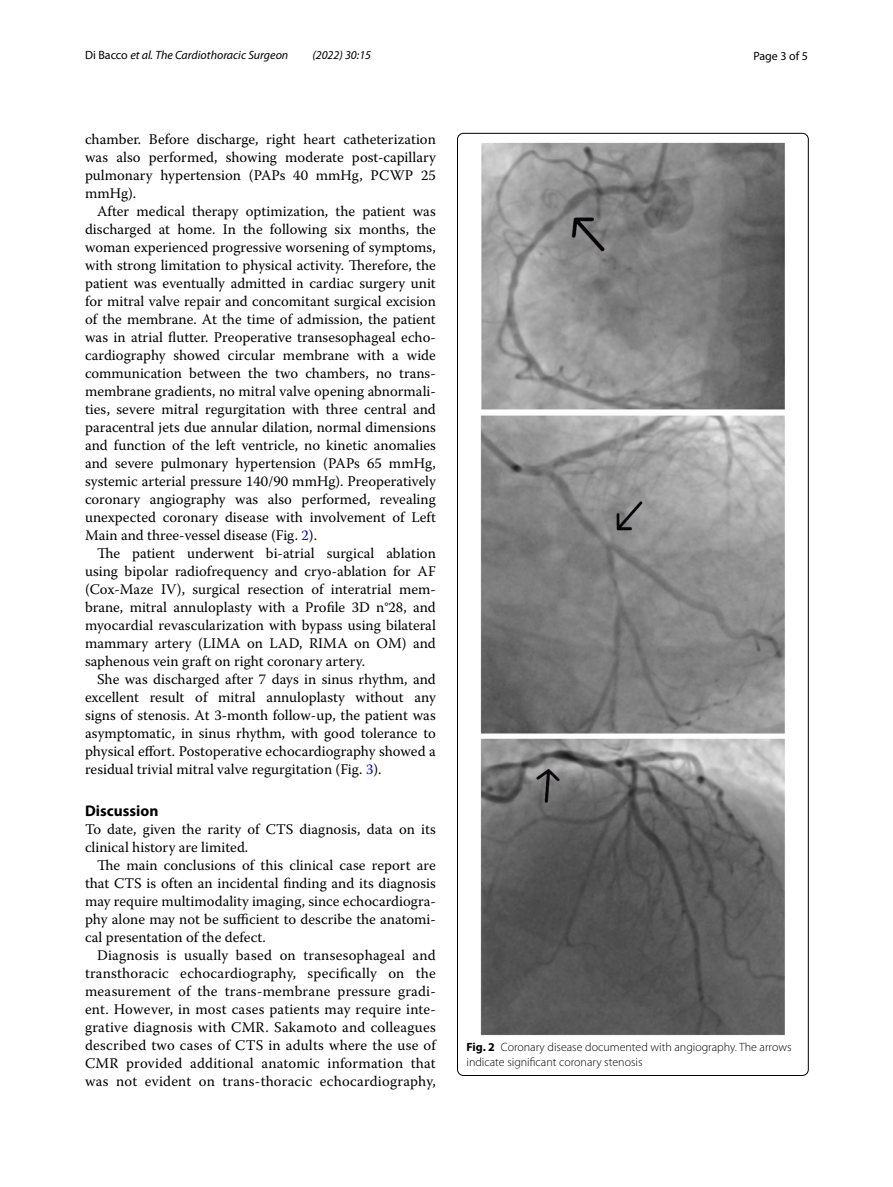
<style>
.page{position:relative;width:893px;height:1187px;background:#fff}
.page>*{position:absolute;margin:0;border:0;box-sizing:border-box;transform-origin:0 0}
.t1{font:700 15.45px "Myriad Pro";color:#000}
.t2{font:14.7px/18px "Warnock Pro";color:#000;text-align:justify}
.t3{font:300 12px/15px "Myriad Pro";color:#000}
.t4{font:italic 12px "Myriad Pro";color:#000}
.t5{font:12px "Myriad Pro";color:#000}
.s1{font-style:normal}
.s2{color:#00f}
.s3{font-weight:700}
</style>
<div class="page">
<img style="left:480px;top:142px;width:305px;height:893px">
<p class="t4" style="left:85px;top:48px;width:205px"><span class="s1">Di Bacco</span> et al. The Cardiothoracic Surgeon</p>
<p class="t4" style="left:312px;top:48px;width:60px">(2022) 30:15</p>
<p class="t5" style="left:753px;top:48px;width:56px">Page 3 of 5</p>
<p class="t2" style="left:85px;top:130px;width:352px">chamber. Before discharge, right heart catheterization was also performed, showing moderate post-capillary pulmonary hypertension (PAPs 40 mmHg, PCWP 25 mmHg).</p>
<p class="t2" style="left:85px;top:202px;width:352px;text-indent:12px">After medical therapy optimization, the patient was discharged at home. In the following six months, the woman experienced progressive worsening of symptoms, with strong limitation to physical activity. Therefore, the patient was eventually admitted in cardiac surgery unit for mitral valve repair and concomitant surgical excision of the membrane. At the time of admission, the patient was in atrial flutter. Preoperative transesophageal echo&shy;cardiography showed circular membrane with a wide communication between the two chambers, no trans&shy;membrane gradients, no mitral valve opening abnormali&shy;ties, severe mitral regurgitation with three central and paracentral jets due annular dilation, normal dimensions and function of the left ventricle, no kinetic anomalies and severe pulmonary hypertension (PAPs 65 mmHg, systemic arterial pressure 140/90 mmHg). Preoperatively coronary angiography was also performed, revealing unexpected coronary disease with involvement of Left Main and three-vessel disease (Fig. <span class="s2">2</span>).</p>
<p class="t2" style="left:85px;top:544px;width:352px;text-indent:12px">The patient underwent bi-atrial surgical ablation using bipolar radiofrequency and cryo-ablation for AF (Cox-Maze IV), surgical resection of interatrial mem&shy;brane, mitral annuloplasty with a Profile 3D n°28, and myocardial revascularization with bypass using bilateral mammary artery (LIMA on LAD, RIMA on OM) and saphenous vein graft on right coronary artery.</p>
<p class="t2" style="left:85px;top:670px;width:352px;text-indent:12px">She was discharged after 7 days in sinus rhythm, and excellent result of mitral annuloplasty without any signs of stenosis. At 3-month follow-up, the patient was asymptomatic, in sinus rhythm, with good tolerance to physical effort. Postoperative echocardiography showed a residual trivial mitral valve regurgitation (Fig. <span class="s2">3</span>).</p>
<p class="t1" style="left:85px;top:800px;width:75px">Discussion</p>
<p class="t2" style="left:85px;top:819px;width:352px">To date, given the rarity of CTS diagnosis, data on its clinical history are limited.</p>
<p class="t2" style="left:85px;top:855px;width:352px;text-indent:12px">The main conclusions of this clinical case report are that CTS is often an incidental finding and its diagnosis may require multimodality imaging, since echocardiogra&shy;phy alone may not be sufficient to describe the anatomi&shy;cal presentation of the defect.</p>
<p class="t2" style="left:85px;top:945px;width:352px;text-indent:12px">Diagnosis is usually based on transesophageal and transthoracic echocardiography, specifically on the measurement of the trans-membrane pressure gradi&shy;ent. However, in most cases patients may require inte&shy;grative diagnosis with CMR. Sakamoto and colleagues described two cases of CTS in adults where the use of CMR provided additional anatomic information that was not evident on trans-thoracic echocardiography,</p>
<p class="t3" style="left:466px;top:1039px;width:326px"><span class="s3">Fig. 2</span> Coronary disease documented with angiography. The arrows indicate significant coronary stenosis</p>
</div>
